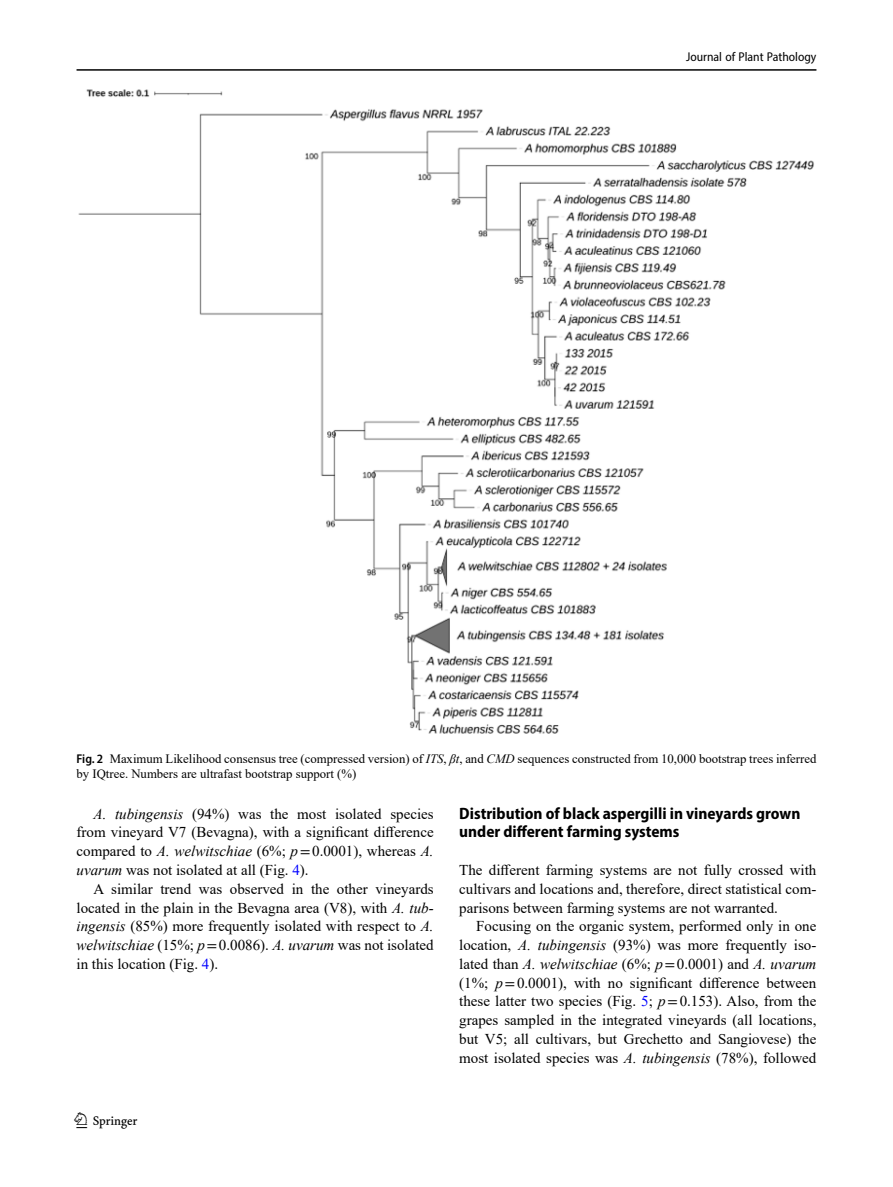
<style>
.page{position:relative;width:893px;height:1187px;background:#fff}
.page>*{position:absolute;margin:0;border:0;box-sizing:border-box;transform-origin:0 0}
.t1{font:22.5px "Springnew";color:#000}
.Head_2{font:700 semi-condensed 16.5px/18.8px "Myriad Pro";color:#000}
.Body_Text_Indent{font:15px/18.8px "Times New Roman";color:#000;text-align:justify}
.Body_Text{font:15px/18.8px "Times New Roman";color:#000;text-align:justify}
.Figure_Caption{font:12.75px/15px "Times New Roman";color:#000}
.t2{font:semi-condensed 12.75px "Myriad Pro";color:#000}
.s1{font-family:"Myriad Pro";font-weight:600;font-stretch:semi-condensed}
.s2{font-style:italic}
.s3{font-family:"STIX"}
.s4{color:#00f}
</style>
<div class="page">
<hr style="left:77px;top:69px;width:739px;height:2px;background:#000">
<img style="left:78px;top:89px;width:736px;height:645px">
<p class="t2" style="left:686px;top:49px;width:132px">Journal of Plant Pathology</p>
<p class="Figure_Caption" style="left:77px;top:750px;width:741px"><span class="s1">Fig. 2</span> Maximum Likelihood consensus tree (compressed version) of <span class="s2">ITS</span>, <span class="s2">βt</span>, and <span class="s2">CMD</span> sequences constructed from 10,000 bootstrap trees inferred by IQtree. Numbers are ultrafast bootstrap support (%)</p>
<p class="Body_Text_Indent" style="left:77px;top:803px;width:359px;text-indent:17px"><span class="s2">A. tubingensis</span> (94%) was the most isolated species from vineyard V7 (Bevagna), with a significant difference compared to <span class="s2">A. welwitschiae</span> (6%; <span class="s2">p</span><span class="s3">=</span>0.0001), whereas <span class="s2">A. uvarum</span> was not isolated at all (Fig. <span class="s4">4</span>).</p>
<p class="Body_Text_Indent" style="left:77px;top:878px;width:359px;text-indent:17px">A similar trend was observed in the other vineyards located in the plain in the Bevagna area (V8), with <span class="s2">A. tub&shy;ingensis</span> (85%) more frequently isolated with respect to <span class="s2">A. welwitschiae</span> (15%; <span class="s2">p</span><span class="s3">=</span>0.0086). <span class="s2">A. uvarum</span> was not isolated in this location (Fig. <span class="s4">4</span>).</p>
<h1 class="t1" style="left:77px;top:1107px;width:63px">1 3</h1>
<p class="Head_2" style="left:459px;top:803px;width:343px">Distribution of black aspergilli in vineyards grown under different farming systems</p>
<p class="Body_Text" style="left:459px;top:860px;width:359px">The different farming systems are not fully crossed with cultivars and locations and, therefore, direct statistical com&shy;parisons between farming systems are not warranted.</p>
<p class="Body_Text_Indent" style="left:459px;top:916px;width:359px;text-indent:17px">Focusing on the organic system, performed only in one location, <span class="s2">A. tubingensis</span> (93%) was more frequently iso&shy;lated than <span class="s2">A. welwitschiae</span> (6%; <span class="s2">p</span><span class="s3">=</span>0.0001) and <span class="s2">A. uvarum </span>(1%; <span class="s2">p</span><span class="s3">=</span>0.0001), with no significant difference between these latter two species (Fig. <span class="s4">5</span>; <span class="s2">p</span><span class="s3">=</span>0.153). Also, from the grapes sampled in the integrated vineyards (all locations, but V5; all cultivars, but Grechetto and Sangiovese) the most isolated species was <span class="s2">A. tubingensis</span> (78%), followed</p>
</div>
